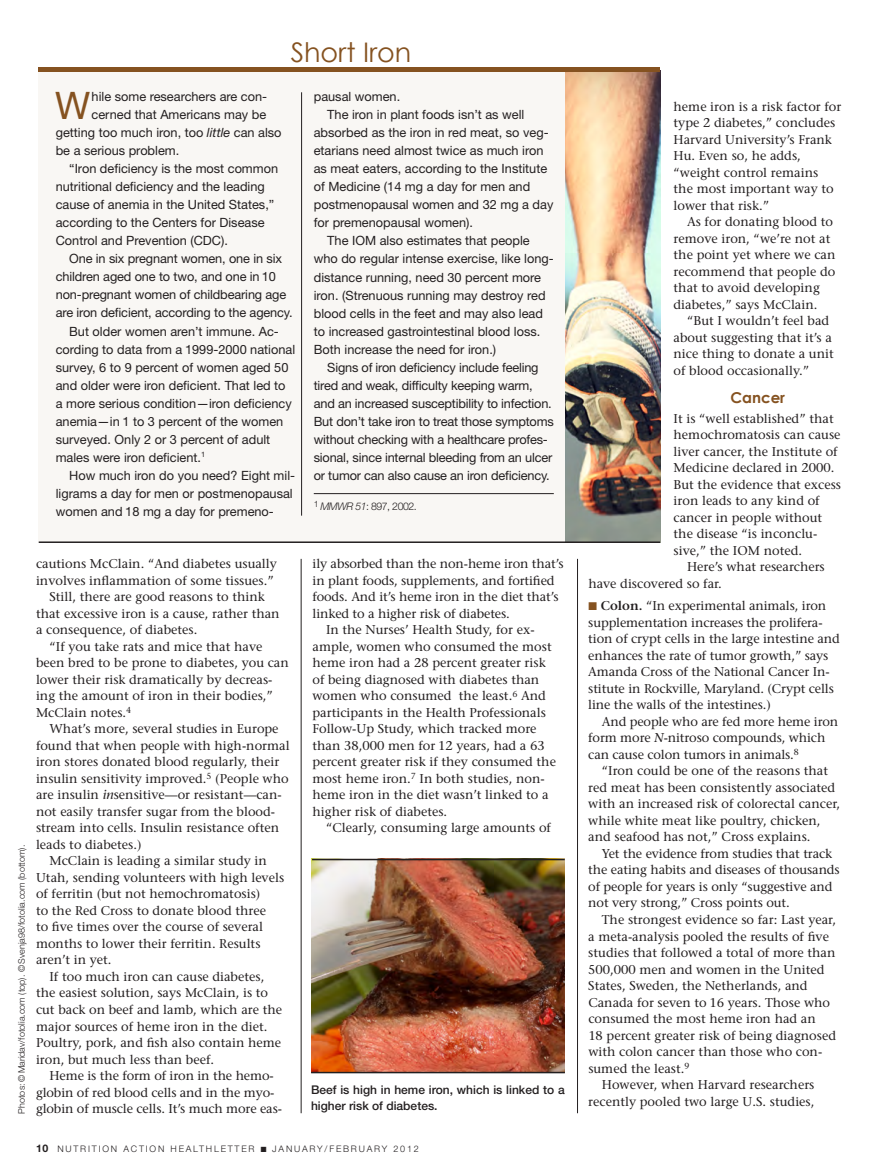
<style>
.page{position:relative;width:878px;height:1175px;background:#fff}
.page>*{position:absolute;margin:0;border:0;box-sizing:border-box;transform-origin:0 0}
.SF_box_text_1_with_i{font:37.95px "Helvetica Neue LT Std";color:#855220}
.SF_box_header_small{font:27px "Century Gothic";color:#855220}
.SF_subhead{font:700 15px "Century Gothic";color:#855220}
.SF_text_2{font:500 12.75px/16.5px "Stone Serif Std";color:#231f20}
.SF_box_text_2{font:12.75px/18px "Helvetica Neue LT Std";color:#231f20}
.SF_text_bullet{font:500 12.75px/16.5px "Stone Serif Std";letter-spacing:-.01em;color:#231f20}
.SF_text_1{font:500 12.75px/16.5px "Stone Serif Std";color:#231f20}
.SF_box_text_1_with_i-2{font:12.75px "Helvetica Neue LT Std";color:#231f20}
.SF_photo_caption{font:500 12px/15.8px "Helvetica Neue LT Std";color:#231f20}
.Endnote_single_digit{font:300 10.5px "Helvetica Neue LT Std";letter-spacing:-.04em;color:#231f20}
.t1{font:300 9px "Helvetica Neue LT Std";color:#231f20}
.t2{font:300 9px "Helvetica Neue LT Std";letter-spacing:.2em;color:#231f20}
.s1{font-style:italic}
.s2{font-weight:700;font-size:10.5px}
.s3{color:#855220}
.s4{font-weight:600}
</style>
<div class="page">
<hr style="left:301px;top:559px;width:1px;height:554px;background:#231f20">
<hr style="left:577px;top:559px;width:1px;height:554px;background:#231f20">
<img style="left:311px;top:858px;width:254px;height:213px">
<hr style="left:312px;top:858px;width:252px;height:2px;background:#231f20">
<hr style="left:311px;top:1071px;width:254px;height:2px;background:#231f20">
<div style="left:39px;top:68px;width:621px;height:475px;background:#f9f7f4"></div>
<hr style="left:314px;top:493px;width:240px;height:1px;background:#231f20">
<hr style="left:301px;top:92px;width:1px;height:423px;background:#231f20">
<img style="left:565px;top:72px;width:95px;height:469px">
<hr style="left:39px;top:68px;width:621px;height:4px;background:#855220">
<hr style="left:39px;top:541px;width:621px;height:2px;background:#231f20">
<p class="SF_box_header_small" style="left:291px;top:36px;width:122px">Short Iron</p>
<p class="SF_box_text_1_with_i" style="left:55px;top:83px;width:37px">W</p>
<p class="SF_box_text_1_with_i-2" style="left:92px;top:89px;width:177px">hile some researchers are con-</p>
<p class="SF_box_text_1_with_i-2" style="left:92px;top:107px;width:176px">cerned that Americans may be</p>
<p class="SF_box_text_1_with_i-2" style="left:56px;top:125px;width:227px">getting too much iron, too <span class="s1">little</span> can also</p>
<p class="SF_box_text_1_with_i-2" style="left:56px;top:143px;width:125px">be a serious problem.</p>
<p class="SF_box_text_2" style="left:56px;top:160px;width:224px;text-indent:14px">“Iron deficiency is the most common nutritional deficiency and the leading cause of anemia in the United States,” according to the Centers for Disease Control and Prevention (CDC).</p>
<p class="SF_box_text_2" style="left:56px;top:250px;width:238px;text-indent:14px">One in six pregnant women, one in six children aged one to two, and one in 10 non-pregnant women of childbearing age are iron deficient, according to the agency.</p>
<p class="SF_box_text_2" style="left:56px;top:322px;width:241px;text-indent:14px">But older women aren’t immune. Ac&shy;cording to data from a 1999-2000 national survey, 6 to 9 percent of women aged 50 and older were iron deficient. That led to a more serious condition—iron deficiency anemia—in 1 to 3 percent of the women surveyed. Only 2 or 3 percent of adult males were iron deficient.<sup>1</sup></p>
<p class="SF_box_text_2" style="left:56px;top:466px;width:241px;text-indent:14px">How much iron do you need? Eight mil&shy;ligrams a day for men or postmenopausal women and 18 mg a day for premeno-</p>
<p class="SF_box_text_2" style="left:314px;top:88px;width:88px">pausal women.</p>
<p class="SF_box_text_2" style="left:314px;top:106px;width:241px;text-indent:14px">The iron in plant foods isn’t as well absorbed as the iron in red meat, so veg&shy;etarians need almost twice as much iron as meat eaters, according to the Institute of Medicine (14 mg a day for men and postmenopausal women and 32 mg a day for premenopausal women).</p>
<p class="SF_box_text_2" style="left:314px;top:232px;width:241px;text-indent:14px">The IOM also estimates that people who do regular intense exercise, like long&shy;distance running, need 30 percent more iron. (Strenuous running may destroy red blood cells in the feet and may also lead to increased gastrointestinal blood loss.<br>Both increase the need for iron.)</p>
<p class="SF_box_text_2" style="left:314px;top:358px;width:241px;text-indent:14px">Signs of iron deficiency include feeling tired and weak, difficulty keeping warm, and an increased susceptibility to infection.<br>But don’t take iron to treat those symptoms without checking with a healthcare profes&shy;sional, since internal bleeding from an ulcer or tumor can also cause an iron deficiency.</p>
<p class="Endnote_single_digit" style="left:314px;top:500px;width:104px"><sup>1</sup> <span class="s1">MMWR 51</span>: 897, 2002.</p>
<p class="t1" style="left:16px;top:1113px;width:270px;rotate:-90deg">Photos: © Maridav/fotolia.com (top). © Svenja98/fotolia.com (bottom).</p>
<p class="SF_text_2" style="left:36px;top:555px;width:242px">cautions McClain. “And diabetes usually involves inflammation of some tissues.”</p>
<p class="SF_text_2" style="left:36px;top:588px;width:245px;text-indent:14px">Still, there are good reasons to think that excessive iron is a cause, rather than a consequence, of diabetes.</p>
<p class="SF_text_2" style="left:36px;top:638px;width:254px;text-indent:14px">“If you take rats and mice that have been bred to be prone to diabetes, you can lower their risk dramatically by decreas&shy;ing the amount of iron in their bodies,” McClain notes.<sup>4</sup></p>
<p class="SF_text_2" style="left:36px;top:720px;width:255px;text-indent:14px">What’s more, several studies in Europe found that when people with high-normal iron stores donated blood regularly, their insulin sensitivity improved.<sup>5</sup> (People who are insulin <span class="s1">in</span>sensitive—or resistant—can&shy;not easily transfer sugar from the blood&shy;stream into cells. Insulin resistance often leads to diabetes.)</p>
<p class="SF_text_2" style="left:36px;top:852px;width:250px;text-indent:14px">McClain is leading a similar study in Utah, sending volunteers with high levels of ferritin (but not hemochromatosis)<br>to the Red Cross to donate blood three<br>to five times over the course of several months to lower their ferritin. Results aren’t in yet.</p>
<p class="SF_text_2" style="left:36px;top:968px;width:248px;text-indent:14px">If too much iron can cause diabetes, the easiest solution, says McClain, is to cut back on beef and lamb, which are the major sources of heme iron in the diet.<br>Poultry, pork, and fish also contain heme iron, but much less than beef.</p>
<p class="SF_text_2" style="left:36px;top:1067px;width:247px;text-align:center">Heme is the form of iron in the hemo&shy;globin of red blood cells and in the myo&shy;globin of muscle cells. It’s much more eas-</p>
<p class="SF_text_2" style="left:312px;top:555px;width:253px">ily absorbed than the non-heme iron that’s in plant foods, supplements, and fortified foods. And it’s heme iron in the diet that’s linked to a higher risk of diabetes.</p>
<p class="SF_text_2" style="left:312px;top:621px;width:245px;text-indent:14px">In the Nurses’ Health Study, for ex&shy;ample, women who consumed the most heme iron had a 28 percent greater risk of being diagnosed with diabetes than women who consumed the least.<sup>6</sup> And participants in the Health Professionals Follow-Up Study, which tracked more than 38,000 men for 12 years, had a 63 percent greater risk if they consumed the most heme iron.<sup>7</sup> In both studies, non&shy;heme iron in the diet wasn’t linked to a higher risk of diabetes.</p>
<p class="SF_text_2" style="left:326px;top:819px;width:226px">“Clearly, consuming large amounts of</p>
<p class="SF_photo_caption" style="left:311px;top:1081px;width:255px">Beef is high in heme iron, which is linked to a higher risk of diabetes.</p>
<p class="t2" style="left:36px;top:1143px;width:384px"><span class="s2">10</span> NUTRITION ACTION HEALTHLETTER ■ JANUARY/FEBRUARY 2012</p>
<p class="SF_text_2" style="left:673px;top:98px;width:169px">heme iron is a risk factor for type 2 diabetes,” concludes<br>Harvard University’s Frank<br>Hu. Even so, he adds, “weight control remains<br>the most important way to lower that risk.”</p>
<p class="SF_text_2" style="left:673px;top:213px;width:163px;text-indent:14px">As for donating blood to remove iron, “we’re not at the point yet where we can recommend that people do that to avoid developing diabetes,” says McClain.</p>
<p class="SF_text_2" style="left:673px;top:312px;width:162px;text-indent:14px">“But I wouldn’t feel bad about suggesting that it’s a nice thing to donate a unit of blood occasionally.”</p>
<p class="SF_subhead" style="left:730px;top:388px;width:56px">Cancer</p>
<p class="SF_text_1" style="left:673px;top:410px;width:169px">It is “well established” that hemochromatosis can cause liver cancer, the Institute of<br>Medicine declared in 2000.<br>But the evidence that excess iron leads to any kind of cancer in people without the disease “is inconclu&shy;sive,” the IOM noted.</p>
<p class="SF_text_2" style="left:588px;top:558px;width:238px;text-indent:99px">Here’s what researchers have discovered so far.</p>
<p class="SF_text_bullet" style="left:588px;top:597px;width:253px"><span class="s3">■</span> <span class="s4">Colon.</span> “In experimental animals, iron supplementation increases the prolifera&shy;tion of crypt cells in the large intestine and enhances the rate of tumor growth,” says Amanda Cross of the National Cancer In&shy;stitute in Rockville, Maryland. (Crypt cells line the walls of the intestines.)</p>
<p class="SF_text_2" style="left:588px;top:713px;width:251px;text-indent:14px">And people who are fed more heme iron form more <span class="s1">N</span>-nitroso compounds, which can cause colon tumors in animals.<sup>8</sup></p>
<p class="SF_text_2" style="left:588px;top:762px;width:253px;text-indent:14px">“Iron could be one of the reasons that red meat has been consistently associated with an increased risk of colorectal cancer, while white meat like poultry, chicken, and seafood has not,” Cross explains.</p>
<p class="SF_text_2" style="left:588px;top:845px;width:253px;text-indent:14px">Yet the evidence from studies that track the eating habits and diseases of thousands of people for years is only “suggestive and not very strong,” Cross points out.</p>
<p class="SF_text_2" style="left:588px;top:911px;width:249px;text-indent:14px">The strongest evidence so far: Last year, a meta-analysis pooled the results of five studies that followed a total of more than 500,000 men and women in the United States, Sweden, the Netherlands, and Canada for seven to 16 years. Those who consumed the most heme iron had an<br>18 percent greater risk of being diagnosed with colon cancer than those who con&shy;sumed the least.<sup>9</sup></p>
<p class="SF_text_2" style="left:588px;top:1076px;width:228px;text-align:right">However, when Harvard researchers recently pooled two large U.S. studies,</p>
</div>
